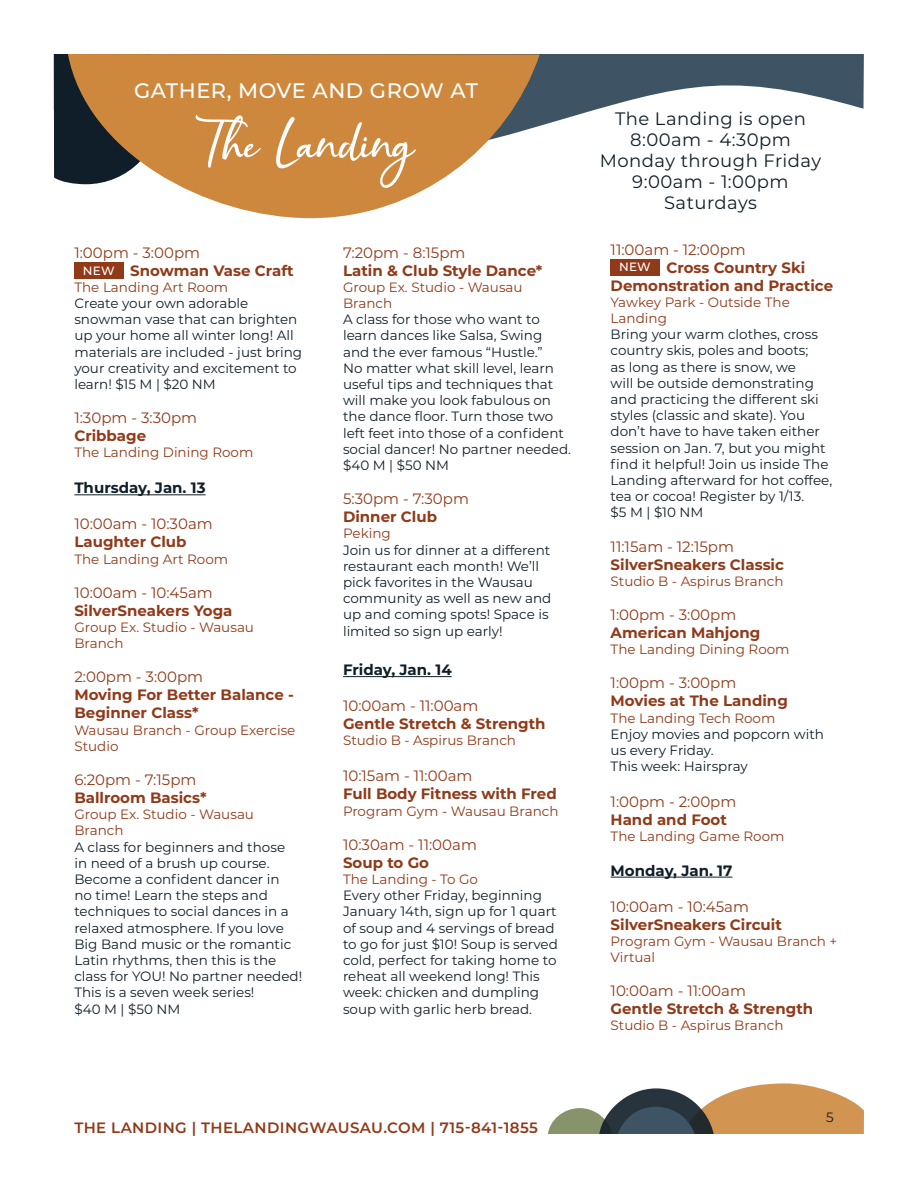
<style>
.page{position:relative;width:918px;height:1188px;background:#fff}
.page>*{position:absolute;margin:0;border:0;box-sizing:border-box;transform-origin:0 0}
.t1{font:500 21px "Montserrat";letter-spacing:.025em;color:#fff}
.t2{font:18px/21px "Montserrat";letter-spacing:.025em;color:#0f1e28;text-align:center}
.Paragraph_Style_2{font:700 15px/18px "Montserrat";color:#903a19}
.Paragraph_Style_2-2{font:15px "Montserrat";color:#903a19}
.t3{font:600 15px "Montserrat";letter-spacing:.025em;color:#903a19}
.Paragraph_Style_1{font:700 15px "Montserrat";color:#0f1e28}
.Paragraph_Style_2-3{font:13.5px/16.2px "Montserrat";color:#0f1e28}
.Paragraph_Style_3{font:13.5px/16.2px "Montserrat";color:#0f1e28}
.Paragraph_Style_2-4{font:13.5px/16.2px "Montserrat";color:#903a19}
.Paragraph_Style_3-2{font:13.5px/16.2px "Montserrat";color:#903a19}
.t4{font:500 12px "Montserrat";letter-spacing:.02em;color:#fff}
</style>
<div class="page">
<svg style="left:540px;top:54px;width:324px;height:72px;fill:#3e5364"></svg>
<div style="left:54px;top:54px;width:14px;height:129px;background:#0f1e28"></div>
<svg style="left:68px;top:54px;width:472px;height:164px;fill:#ce883e"></svg>
<svg style="left:195px;top:115px;width:66px;height:53px;background:#d79e62"></svg>
<svg style="left:276px;top:117px;width:140px;height:71px;background:#d49858"></svg>
<svg style="left:548px;top:1083px;width:316px;height:51px"></svg>
<hr style="left:611px;top:877px;width:121px;height:1px;background:#0f1e28">
<hr style="left:343px;top:676px;width:109px;height:1px;background:#0f1e28">
<hr style="left:74px;top:494px;width:132px;height:1px;background:#0f1e28">
<div style="left:611px;top:259px;width:49px;height:16px;background:#903a19"></div>
<div style="left:74px;top:263px;width:50px;height:16px;background:#903a19"></div>
<h1 class="t1" style="left:134px;top:76px;width:345px">GATHER, MOVE AND GROW AT</h1>
<h2 class="t2" style="left:600px;top:108px;width:223px">The Landing is open<br>8:00am - 4:30pm<br>Monday through Friday<br>9:00am - 1:00pm<br>Saturdays</h2>
<p class="Paragraph_Style_2-2" style="left:611px;top:239px;width:137px">11:00am - 12:00pm</p>
<p class="Paragraph_Style_2" style="left:611px;top:258px;width:224px;text-indent:56px">Cross Country Ski<br>Demonstration and Practice</p>
<p class="Paragraph_Style_2-4" style="left:611px;top:293px;width:181px">Yawkey Park - Outside The<br>Landing</p>
<p class="Paragraph_Style_3" style="left:611px;top:326px;width:223px">Bring your warm clothes, cross country skis, poles and boots;<br>as long as there is snow, we<br>will be outside demonstrating and practicing the different ski styles (classic and skate). You don’t have to have taken either session on Jan. 7, but you might find it helpful! Join us inside The<br>Landing afterward for hot coffee, tea or cocoa! Register by 1/13.</p>
<p class="Paragraph_Style_3" style="left:611px;top:504px;width:94px">$5 M | $10 NM</p>
<p class="Paragraph_Style_2-2" style="left:611px;top:536px;width:125px">11:15am - 12:15pm</p>
<p class="Paragraph_Style_2" style="left:611px;top:555px;width:175px">SilverSneakers Classic</p>
<p class="Paragraph_Style_3-2" style="left:611px;top:572px;width:174px">Studio B - Aspirus Branch</p>
<p class="Paragraph_Style_2-2" style="left:611px;top:604px;width:127px">1:00pm - 3:00pm</p>
<p class="Paragraph_Style_2" style="left:611px;top:623px;width:151px">American Mahjong</p>
<p class="Paragraph_Style_2-4" style="left:611px;top:641px;width:180px">The Landing Dining Room</p>
<p class="Paragraph_Style_2-2" style="left:611px;top:673px;width:127px">1:00pm - 3:00pm</p>
<p class="Paragraph_Style_2" style="left:611px;top:691px;width:179px">Movies at The Landing</p>
<p class="Paragraph_Style_2-4" style="left:611px;top:709px;width:166px">The Landing Tech Room</p>
<p class="Paragraph_Style_3" style="left:611px;top:725px;width:215px">Enjoy movies and popcorn with us every Friday.</p>
<p class="Paragraph_Style_3" style="left:611px;top:758px;width:139px">This week: Hairspray</p>
<p class="Paragraph_Style_2-2" style="left:611px;top:792px;width:127px">1:00pm - 2:00pm</p>
<p class="Paragraph_Style_2" style="left:611px;top:810px;width:118px">Hand and Foot</p>
<p class="Paragraph_Style_2-4" style="left:611px;top:828px;width:175px">The Landing Game Room</p>
<p class="Paragraph_Style_1" style="left:611px;top:859px;width:123px">Monday, Jan. 17</p>
<p class="Paragraph_Style_2-2" style="left:611px;top:896px;width:140px">10:00am - 10:45am</p>
<p class="Paragraph_Style_2" style="left:611px;top:915px;width:173px">SilverSneakers Circuit</p>
<p class="Paragraph_Style_3-2" style="left:611px;top:932px;width:228px">Program Gym - Wausau Branch +<br>Virtual</p>
<p class="Paragraph_Style_2-2" style="left:611px;top:981px;width:137px">10:00am - 11:00am</p>
<p class="Paragraph_Style_2" style="left:611px;top:999px;width:204px">Gentle Stretch &amp; Strength</p>
<p class="Paragraph_Style_3-2" style="left:611px;top:1017px;width:174px">Studio B - Aspirus Branch</p>
<p class="Paragraph_Style_2-2" style="left:74px;top:242px;width:127px">1:00pm - 3:00pm</p>
<p class="Paragraph_Style_2" style="left:130px;top:260px;width:165px">Snowman Vase Craft</p>
<p class="Paragraph_Style_2-4" style="left:74px;top:278px;width:155px">The Landing Art Room</p>
<p class="Paragraph_Style_2-3" style="left:74px;top:295px;width:229px">Create your own adorable snowman vase that can brighten up your home all winter long! All materials are included - just bring your creativity and excitement to learn! $15 M | $20 NM</p>
<p class="Paragraph_Style_2-2" style="left:74px;top:407px;width:124px">1:30pm - 3:30pm</p>
<p class="Paragraph_Style_2" style="left:74px;top:426px;width:73px">Cribbage</p>
<p class="Paragraph_Style_2-4" style="left:74px;top:444px;width:180px">The Landing Dining Room</p>
<p class="Paragraph_Style_1" style="left:74px;top:477px;width:133px">Thursday, Jan. 13</p>
<p class="Paragraph_Style_2-2" style="left:74px;top:514px;width:140px">10:00am - 10:30am</p>
<p class="Paragraph_Style_2" style="left:74px;top:532px;width:114px">Laughter Club</p>
<p class="Paragraph_Style_3-2" style="left:74px;top:550px;width:155px">The Landing Art Room</p>
<p class="Paragraph_Style_2-2" style="left:74px;top:582px;width:140px">10:00am - 10:45am</p>
<p class="Paragraph_Style_2" style="left:74px;top:601px;width:160px">SilverSneakers Yoga</p>
<p class="Paragraph_Style_3-2" style="left:74px;top:619px;width:181px">Group Ex. Studio - Wausau<br>Branch</p>
<p class="Paragraph_Style_2-2" style="left:74px;top:667px;width:130px">2:00pm - 3:00pm</p>
<p class="Paragraph_Style_2" style="left:74px;top:685px;width:221px">Moving For Better Balance -<br>Beginner Class*</p>
<p class="Paragraph_Style_3-2" style="left:74px;top:721px;width:223px">Wausau Branch - Group Exercise<br>Studio</p>
<p class="Paragraph_Style_2-2" style="left:74px;top:769px;width:124px">6:20pm - 7:15pm</p>
<p class="Paragraph_Style_2" style="left:74px;top:788px;width:134px">Ballroom Basics*</p>
<p class="Paragraph_Style_2-4" style="left:74px;top:806px;width:181px">Group Ex. Studio - Wausau<br>Branch</p>
<p class="Paragraph_Style_2-3" style="left:74px;top:838px;width:229px">A class for beginners and those<br>in need of a brush up course.<br>Become a confident dancer in<br>no time! Learn the steps and techniques to social dances in a relaxed atmosphere. If you love<br>Big Band music or the romantic<br>Latin rhythms, then this is the class for YOU! No partner needed!<br>This is a seven week series!</p>
<p class="Paragraph_Style_2-3" style="left:74px;top:1000px;width:108px">$40 M | $50 NM</p>
<p class="Paragraph_Style_2-2" style="left:343px;top:242px;width:124px">7:20pm - 8:15pm</p>
<p class="Paragraph_Style_2" style="left:343px;top:260px;width:201px">Latin &amp; Club Style Dance*</p>
<p class="Paragraph_Style_2-4" style="left:343px;top:278px;width:181px">Group Ex. Studio - Wausau<br>Branch</p>
<p class="Paragraph_Style_2-3" style="left:343px;top:311px;width:230px">A class for those who want to learn dances like Salsa, Swing and the ever famous “Hustle.”<br>No matter what skill level, learn useful tips and techniques that will make you look fabulous on the dance floor. Turn those two left feet into those of a confident social dancer! No partner needed.</p>
<p class="Paragraph_Style_2-3" style="left:343px;top:457px;width:108px">$40 M | $50 NM</p>
<p class="Paragraph_Style_2-2" style="left:343px;top:488px;width:127px">5:30pm - 7:30pm</p>
<p class="Paragraph_Style_2" style="left:343px;top:507px;width:96px">Dinner Club</p>
<p class="Paragraph_Style_2-4" style="left:343px;top:525px;width:49px">Peking</p>
<p class="Paragraph_Style_2-3" style="left:343px;top:541px;width:210px">Join us for dinner at a different restaurant each month! We’ll pick favorites in the Wausau community as well as new and up and coming spots! Space is limited so sign up early!</p>
<p class="Paragraph_Style_1" style="left:343px;top:659px;width:110px">Friday, Jan. 14</p>
<p class="Paragraph_Style_2-2" style="left:343px;top:695px;width:137px">10:00am - 11:00am</p>
<p class="Paragraph_Style_2" style="left:343px;top:714px;width:204px">Gentle Stretch &amp; Strength</p>
<p class="Paragraph_Style_3-2" style="left:343px;top:732px;width:174px">Studio B - Aspirus Branch</p>
<p class="Paragraph_Style_2-2" style="left:343px;top:766px;width:131px">10:15am - 11:00am</p>
<p class="Paragraph_Style_2" style="left:343px;top:784px;width:215px">Full Body Fitness with Fred</p>
<p class="Paragraph_Style_2-4" style="left:343px;top:802px;width:217px">Program Gym - Wausau Branch</p>
<p class="Paragraph_Style_2-2" style="left:343px;top:834px;width:135px">10:30am - 11:00am</p>
<p class="Paragraph_Style_2" style="left:343px;top:853px;width:88px">Soup to Go</p>
<p class="Paragraph_Style_2-4" style="left:343px;top:871px;width:137px">The Landing - To Go</p>
<p class="Paragraph_Style_2-3" style="left:343px;top:887px;width:216px">Every other Friday, beginning<br>January 14th, sign up for 1 quart of soup and 4 servings of bread to go for just $10! Soup is served cold, perfect for taking home to reheat all weekend long! This week: chicken and dumpling soup with garlic herb bread.</p>
<p class="t4" style="left:83px;top:262px;width:33px">NEW</p>
<p class="t4" style="left:619px;top:259px;width:33px">NEW</p>
<p class="t3" style="left:74px;top:1117px;width:465px">THE LANDING | THELANDINGWAUSAU.COM | 715-841-1855</p>
<p class="Paragraph_Style_3" style="left:826px;top:1108px;width:9px">5</p>
</div>
